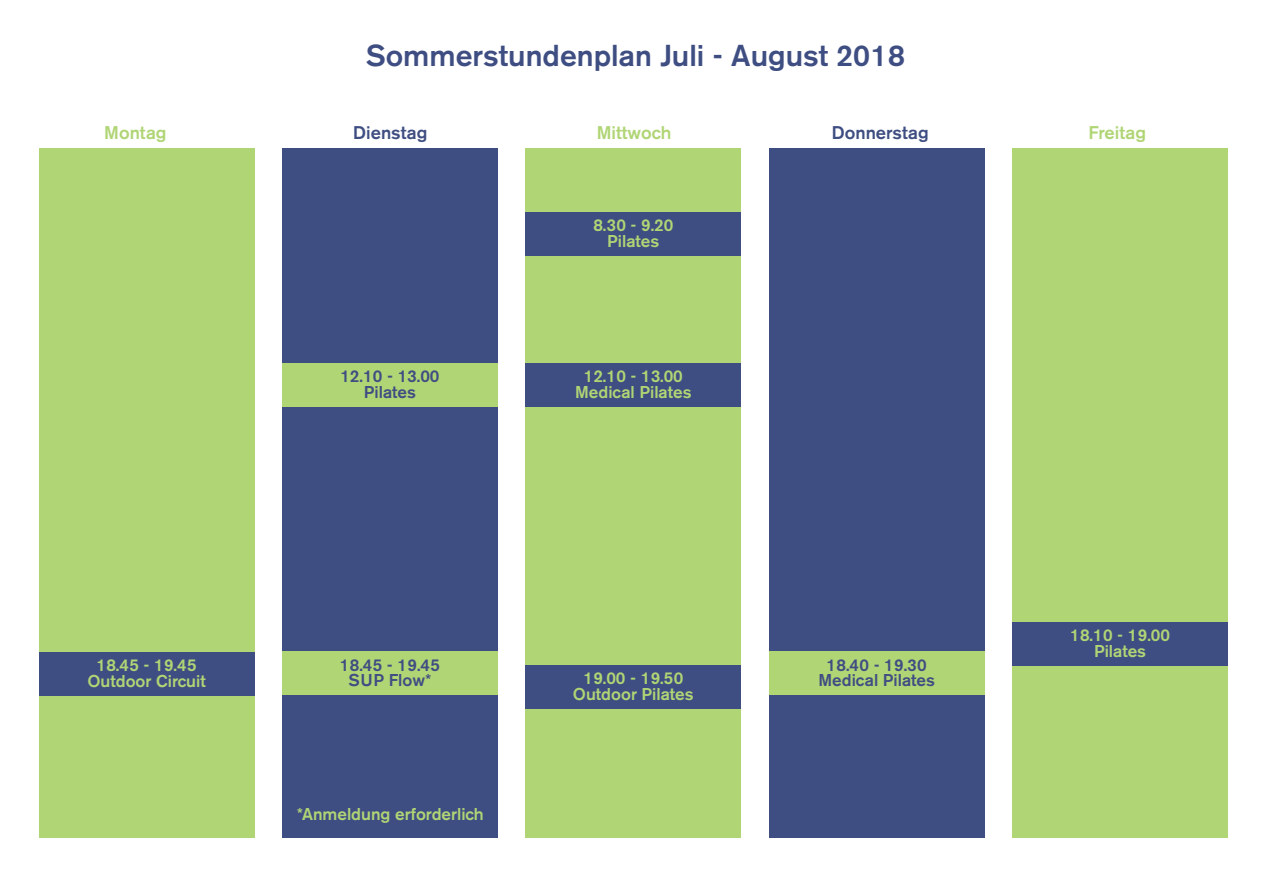
<style>
.page{position:relative;width:1263px;height:893px;background:#fff}
.page>*{position:absolute;margin:0;border:0;box-sizing:border-box;transform-origin:0 0}
.t1{font:500 30px "Akzidenz Grotesk BE";color:#3f4e82}
.t2{font:500 18.3px "Akzidenz Grotesk BE";color:#b0d575}
.t3{font:500 18.3px "Akzidenz Grotesk BE";color:#3f4e82}
.t4{font:500 16.95px/15.8px "Akzidenz Grotesk BE";color:#b0d575;text-align:center}
.t5{font:500 16.95px/15.8px "Akzidenz Grotesk BE";color:#3f4e82;text-align:center}
.t6{font:500 16.95px/15.8px "Akzidenz Grotesk BE";letter-spacing:.02em;color:#3f4e82;text-align:center}
</style>
<div class="page">
<div style="left:39px;top:148px;width:215px;height:689px;background:#b0d575"></div>
<div style="left:525px;top:148px;width:216px;height:689px;background:#b0d575"></div>
<div style="left:1012px;top:148px;width:216px;height:689px;background:#b0d575"></div>
<div style="left:282px;top:148px;width:216px;height:689px;background:#3f4e82"></div>
<div style="left:769px;top:148px;width:215px;height:689px;background:#3f4e82"></div>
<div style="left:39px;top:652px;width:215px;height:43px;background:#3f4e82"></div>
<div style="left:525px;top:212px;width:216px;height:44px;background:#3f4e82"></div>
<div style="left:525px;top:363px;width:216px;height:43px;background:#3f4e82"></div>
<div style="left:525px;top:665px;width:216px;height:43px;background:#3f4e82"></div>
<div style="left:1012px;top:622px;width:216px;height:43px;background:#3f4e82"></div>
<div style="left:769px;top:652px;width:215px;height:43px;background:#b0d575"></div>
<div style="left:282px;top:363px;width:216px;height:43px;background:#b0d575"></div>
<div style="left:282px;top:652px;width:216px;height:43px;background:#b0d575"></div>
<h1 class="t1" style="left:366px;top:37px;width:541px">Sommerstundenplan Juli - August 2018</h1>
<p class="t2" style="left:104px;top:121px;width:64px">Montag</p>
<p class="t3" style="left:353px;top:121px;width:76px">Dienstag</p>
<p class="t2" style="left:597px;top:121px;width:76px">Mittwoch</p>
<p class="t3" style="left:832px;top:121px;width:98px">Donnerstag</p>
<p class="t2" style="left:1088px;top:121px;width:59px">Freitag</p>
<p class="t5" style="left:340px;top:368px;width:101px">12.10 - 13.00<br>Pilates</p>
<p class="t4" style="left:593px;top:217px;width:81px">8.30 - 9.20<br>Pilates</p>
<p class="t4" style="left:575px;top:368px;width:118px">12.10 - 13.00<br>Medical Pilates</p>
<p class="t4" style="left:87px;top:657px;width:120px">18.45 - 19.45<br>Outdoor Circuit</p>
<p class="t6" style="left:340px;top:657px;width:102px">18.45 - 19.45<br>SUP Flow*</p>
<p class="t4" style="left:297px;top:806px;width:188px">*Anmeldung erforderlich</p>
<p class="t4" style="left:573px;top:670px;width:122px">19.00 - 19.50<br>Outdoor Pilates</p>
<p class="t5" style="left:818px;top:657px;width:118px">18.40 - 19.30<br>Medical Pilates</p>
<p class="t4" style="left:1070px;top:627px;width:101px">18.10 - 19.00<br>Pilates</p>
</div>
